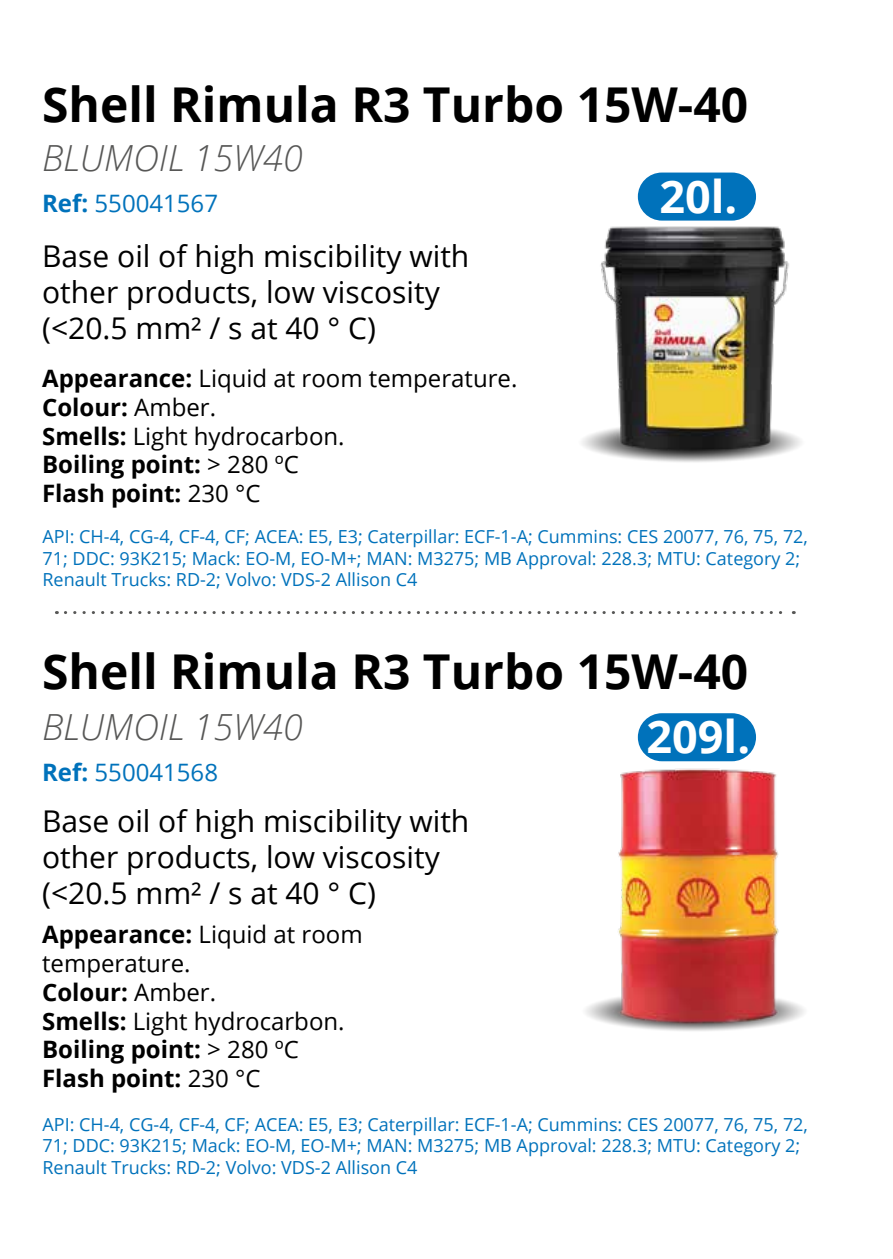
<style>
.page{position:relative;width:893px;height:1259px;background:#fff}
.page>*{position:absolute;margin:0;border:0;box-sizing:border-box;transform-origin:0 0}
.t1{font:700 48px "Open Sans";color:#000}
.t2{font:700 45px "Open Sans";color:#fff}
.t3{font:italic 300 36px "Open Sans";color:#575756}
.t4{font:30px/36px "Open Sans";color:#000}
.t5{font:24px/28.8px "Open Sans";color:#000}
.t6{font:24px "Open Sans";color:#0072bb}
.t7{font:18px/21.6px "Open Sans";color:#0072bb}
.s1{font-weight:700}
</style>
<div class="page">
<img style="left:582px;top:175px;width:219px;height:287px">
<img style="left:585px;top:737px;width:219px;height:294px">
<svg style="left:65px;top:611px;width:729px;height:3px"></svg>
<div style="left:638px;top:172px;width:118px;height:49px;background:#0072bb;border-radius:24px"></div>
<div style="left:638px;top:713px;width:118px;height:48px;background:#0072bb;border-radius:24px"></div>
<h1 class="t1" style="left:42px;top:70px;width:707px">Shell Rimula R3 Turbo 15W-40</h1>
<h3 class="t3" style="left:42px;top:133px;width:262px">BLUMOIL 15W40</h3>
<h3 class="t6" style="left:42px;top:187px;width:177px"><span class="s1">Ref:</span> 550041567</h3>
<h3 class="t4" style="left:42px;top:237px;width:429px">Base oil of high miscibility with other products, low viscosity (&lt;20.5 mm² / s at 40 ° C)</h3>
<h3 class="t5" style="left:42px;top:363px;width:477px"><span class="s1">Appearance:</span> Liquid at room temperature.<br><span class="s1">Colour:</span> Amber.<br><span class="s1">Smells:</span> Light hydrocarbon.<br><span class="s1">Boiling point:</span> &gt; 280 ºC<br><span class="s1">Flash point:</span> 230 °C</h3>
<h2 class="t2" style="left:659px;top:164px;width:79px">20l.</h2>
<p class="t7" style="left:43px;top:525px;width:767px">API: CH-4, CG-4, CF-4, CF; ACEA: E5, E3; Caterpillar: ECF-1-A; Cummins: CES 20077, 76, 75, 72,<br>71; DDC: 93K215; Mack: EO-M, EO-M+; MAN: M3275; MB Approval: 228.3; MTU: Category 2;<br>Renault Trucks: RD-2; Volvo: VDS-2 Allison C4</p>
<h1 class="t1" style="left:42px;top:637px;width:707px">Shell Rimula R3 Turbo 15W-40</h1>
<h3 class="t3" style="left:42px;top:702px;width:262px">BLUMOIL 15W40</h3>
<h3 class="t6" style="left:42px;top:755px;width:177px"><span class="s1">Ref:</span> 550041568</h3>
<h3 class="t4" style="left:42px;top:802px;width:429px">Base oil of high miscibility with other products, low viscosity (&lt;20.5 mm² / s at 40 ° C)</h3>
<h3 class="t5" style="left:42px;top:919px;width:322px"><span class="s1">Appearance:</span> Liquid at room temperature.<br><span class="s1">Colour:</span> Amber.<br><span class="s1">Smells:</span> Light hydrocarbon.<br><span class="s1">Boiling point:</span> &gt; 280 ºC<br><span class="s1">Flash point:</span> 230 °C</h3>
<h2 class="t2" style="left:646px;top:705px;width:105px">209l.</h2>
<p class="t7" style="left:43px;top:1113px;width:767px">API: CH-4, CG-4, CF-4, CF; ACEA: E5, E3; Caterpillar: ECF-1-A; Cummins: CES 20077, 76, 75, 72,<br>71; DDC: 93K215; Mack: EO-M, EO-M+; MAN: M3275; MB Approval: 228.3; MTU: Category 2;<br>Renault Trucks: RD-2; Volvo: VDS-2 Allison C4</p>
</div>
